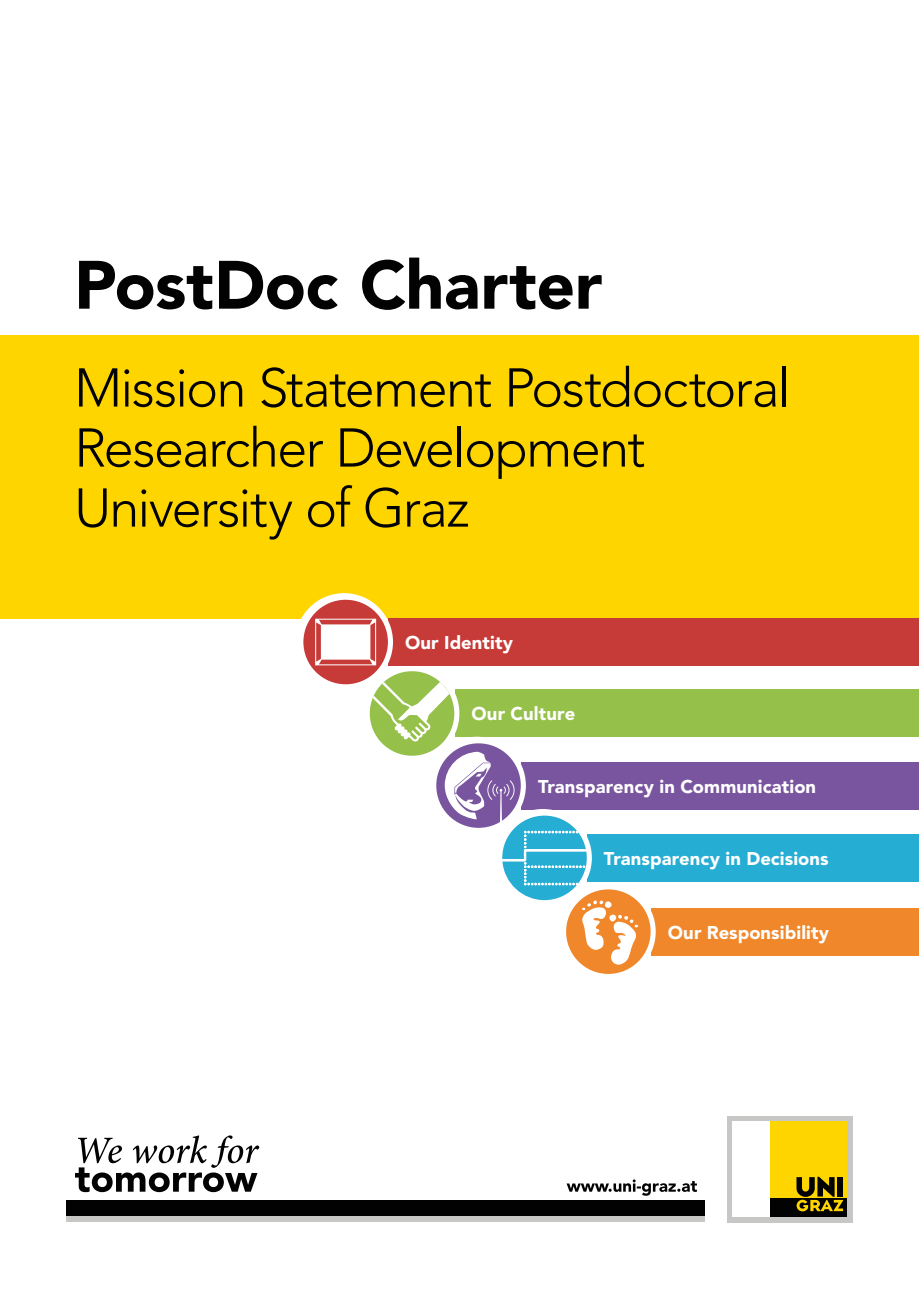
<style>
.page{position:relative;width:919px;height:1289px;background:#fff}
.page>*{position:absolute;margin:0;border:0;box-sizing:border-box;transform-origin:0 0}
.titel{font:900 67.5px "Avenir LT Std";letter-spacing:-.005em;color:#020203}
.subsub{font:300 54px/60px "Avenir LT Std";letter-spacing:-.03em;color:#020203}
.Inhaltsverzeichnis{font:900 18.3px "Avenir LT Std";letter-spacing:.005em;color:#fff}
</style>
<div class="page">
<div style="left:727px;top:1115px;width:125px;height:107px;background:#c7c7c6"></div>
<div style="left:769px;top:1121px;width:77px;height:77px;background:#ffd500"></div>
<div style="left:769px;top:1198px;width:77px;height:18px;background:#020203"></div>
<div style="left:732px;top:1121px;width:37px;height:95px;background:#fff"></div>
<svg style="left:796px;top:1176px;width:47px;height:35px"></svg>
<div style="left:67px;top:1199px;width:638px;height:17px;background:#020203"></div>
<div style="left:67px;top:1216px;width:638px;height:6px;background:#c7c7c6"></div>
<svg style="left:75px;top:1135px;width:184px;height:57px"></svg>
<svg style="left:566px;top:1179px;width:131px;height:16px"></svg>
<div style="left:0;top:334px;width:918px;height:284px;background:#ffd500"></div>
<div style="left:455px;top:689px;width:463px;height:48px;background:#95c04a"></div>
<div style="left:361px;top:664px;width:98px;height:98px;background:#fff;border-radius:50%"></div>
<div style="left:370px;top:671px;width:84px;height:84px;background:#95c04a;border-radius:50%"></div>
<svg style="left:372px;top:682px;width:77px;height:59px"></svg>
<div style="left:521px;top:761px;width:397px;height:48px;background:#7a559f"></div>
<div style="left:428px;top:736px;width:98px;height:98px;background:#fff;border-radius:50%"></div>
<div style="left:436px;top:743px;width:84px;height:84px;background:#7a559f;border-radius:50%"></div>
<div style="left:651px;top:907px;width:267px;height:48px;background:#f1872b"></div>
<svg style="left:558px;top:882px;width:97px;height:98px"></svg>
<div style="left:566px;top:889px;width:84px;height:84px;background:#f1872b;border-radius:50%"></div>
<div style="left:587px;top:834px;width:331px;height:47px;background:#26add3"></div>
<svg style="left:444px;top:751px;width:194px;height:215px"></svg>
<div style="left:389px;top:618px;width:529px;height:47px;background:#c63a37"></div>
<div style="left:295px;top:593px;width:98px;height:98px;background:#fff;border-radius:50%"></div>
<div style="left:303px;top:599px;width:85px;height:85px;background:#c63a37;border-radius:50%"></div>
<svg style="left:315px;top:618px;width:61px;height:47px"></svg>
<p class="titel" style="left:74px;top:244px;width:529px">PostDoc Charter</p>
<p class="subsub" style="left:74px;top:358px;width:717px">Mission Statement Postdoctoral<br>Researcher Development<br>University of Graz</p>
<p class="Inhaltsverzeichnis" style="left:405px;top:631px;width:109px">Our Identity</p>
<p class="Inhaltsverzeichnis" style="left:471px;top:703px;width:105px">Our Culture</p>
<p class="Inhaltsverzeichnis" style="left:538px;top:775px;width:280px">Transparency in Communication</p>
<p class="Inhaltsverzeichnis" style="left:604px;top:847px;width:226px">Transparency in Decisions</p>
<p class="Inhaltsverzeichnis" style="left:667px;top:921px;width:163px">Our Responsibility</p>
</div>
